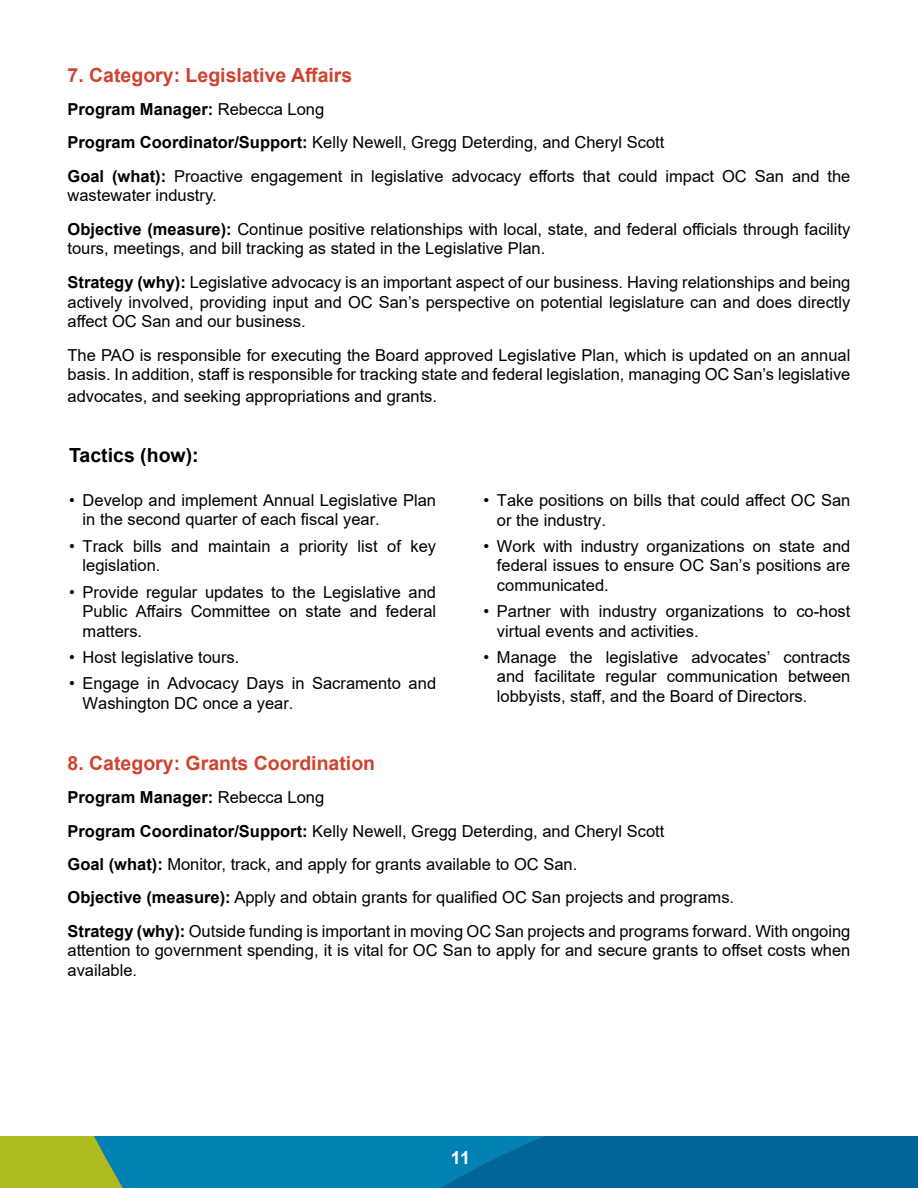
<style>
.page{position:relative;width:918px;height:1188px;background:#fff}
.page>*{position:absolute;margin:0;border:0;box-sizing:border-box;transform-origin:0 0}
.t1{font:700 19.5px "Arial";color:#d0432e}
.t2{font:700 19.5px "Arial";color:#000}
.t3{font:700 18px "Arial";color:#fff}
.t4{font:16.5px/19.5px "Arial";color:#000}
.s1{font-weight:700}
</style>
<div class="page">
<svg style="left:0;top:1136px;width:917px;height:52px;background:#147b95"></svg>
<p class="t1" style="left:68px;top:61px;width:286px">7. Category: Legislative Affairs</p>
<p class="t4" style="left:68px;top:92px;width:784px;line-height:33.3px"><span class="s1">Program Manager:</span> Rebecca Long<br><span class="s1">Program Coordinator/Support:</span> Kelly Newell, Gregg Deterding, and Cheryl Scott<br><span class="s1">Goal (what):</span> Proactive engagement in legislative advocacy efforts that could impact OC San and the</p>
<p class="t4" style="left:68px;top:179px;width:784px;line-height:33.3px">wastewater industry.<br><span class="s1">Objective (measure):</span> Continue positive relationships with local, state, and federal officials through facility</p>
<p class="t4" style="left:68px;top:232px;width:784px;line-height:33.3px">tours, meetings, and bill tracking as stated in the Legislative Plan.<br><span class="s1">Strategy (why):</span> Legislative advocacy is an important aspect of our business. Having relationships and being</p>
<p class="t4" style="left:68px;top:292px;width:784px">actively involved, providing input and OC San’s perspective on potential legislature can and does directly affect OC San and our business.</p>
<p class="t4" style="left:68px;top:345px;width:784px">The PAO is responsible for executing the Board approved Legislative Plan, which is updated on an annual basis. In addition, staff is responsible for tracking state and federal legislation, managing OC San’s legislative</p>
<p class="t4" style="left:68px;top:386px;width:371px">advocates, and seeking appropriations and grants.</p>
<p class="t2" style="left:69px;top:442px;width:131px">Tactics (how):</p>
<p class="t4" style="left:83px;top:490px;width:355px;text-indent:-13px">• Develop and implement Annual Legislative Plan in the second quarter of each fiscal year.</p>
<p class="t4" style="left:83px;top:536px;width:355px;text-indent:-13px">• Track bills and maintain a priority list of key legislation.</p>
<p class="t4" style="left:83px;top:582px;width:355px;text-align:justify;text-indent:-13px">• Provide regular updates to the Legislative and Public Affairs Committee on state and federal matters.</p>
<p class="t4" style="left:69px;top:647px;width:172px">• Host legislative tours.</p>
<p class="t4" style="left:83px;top:673px;width:355px;text-indent:-13px">• Engage in Advocacy Days in Sacramento and<br>Washington DC once a year.</p>
<p class="t4" style="left:497px;top:490px;width:355px;text-indent:-13px">• Take positions on bills that could affect OC San or the industry.</p>
<p class="t4" style="left:497px;top:536px;width:355px;text-align:justify;text-indent:-13px">• Work with industry organizations on state and federal issues to ensure OC San’s positions are communicated.</p>
<p class="t4" style="left:497px;top:601px;width:355px;text-indent:-13px">• Partner with industry organizations to co-host virtual events and activities.</p>
<p class="t4" style="left:497px;top:647px;width:355px;text-align:justify;text-indent:-13px">• Manage the legislative advocates’ contracts and facilitate regular communication between lobbyists, staff, and the Board of Directors.</p>
<p class="t1" style="left:68px;top:749px;width:309px">8. Category: Grants Coordination</p>
<p class="t4" style="left:68px;top:781px;width:784px;line-height:33.3px"><span class="s1">Program Manager:</span> Rebecca Long<br><span class="s1">Program Coordinator/Support:</span> Kelly Newell, Gregg Deterding, and Cheryl Scott<br><span class="s1">Goal (what):</span> Monitor, track, and apply for grants available to OC San.<br><span class="s1">Objective (measure):</span> Apply and obtain grants for qualified OC San projects and programs.<br><span class="s1">Strategy (why):</span> Outside funding is important in moving OC San projects and programs forward. With ongoing</p>
<p class="t4" style="left:68px;top:941px;width:784px">attention to government spending, it is vital for OC San to apply for and secure grants to offset costs when available.</p>
<p class="t3" style="left:451px;top:1145px;width:21px">11</p>
</div>
